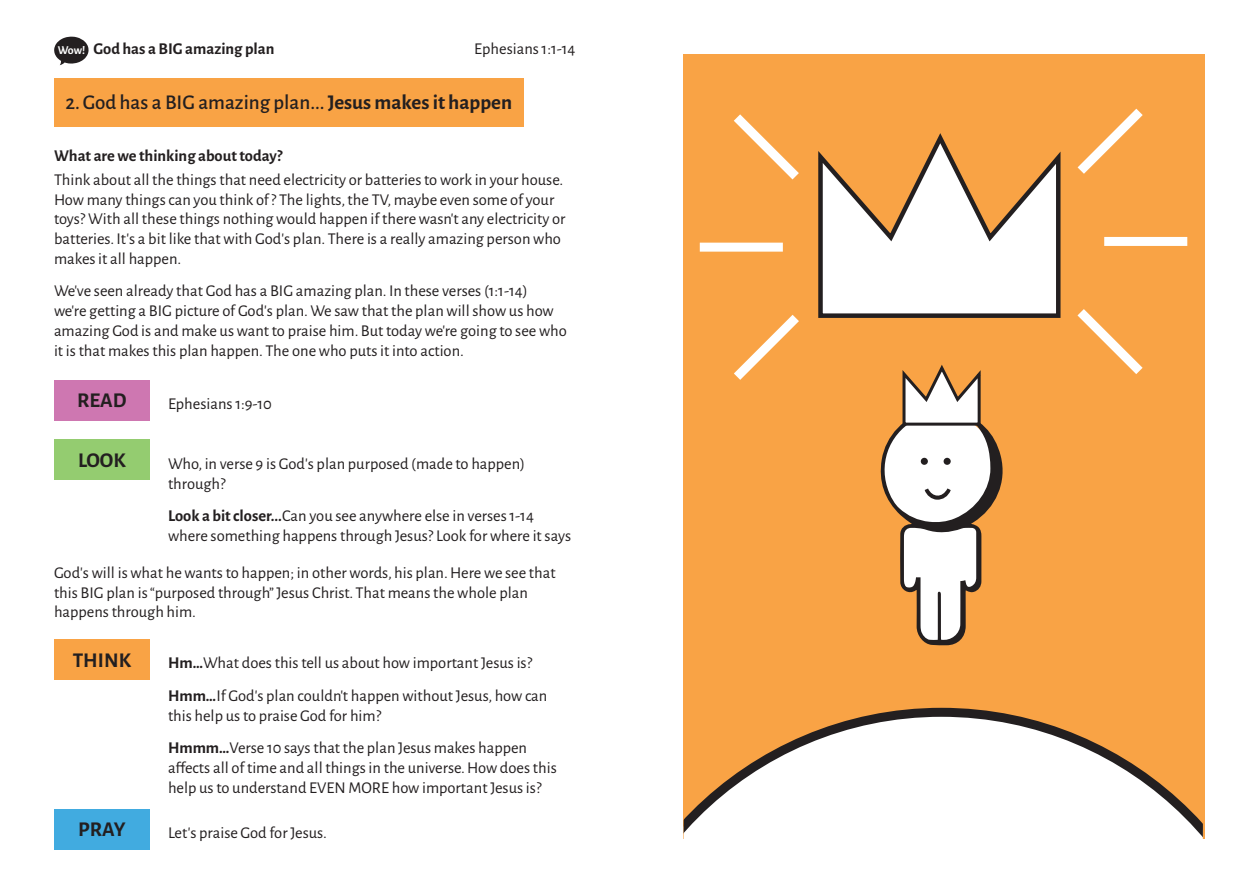
<style>
.page{position:relative;width:1259px;height:893px;background:#fff}
.page>*{position:absolute;margin:0;border:0;box-sizing:border-box;transform-origin:0 0}
.t1{font:500 21px "Alegreya Sans";color:#231f20}
.t2{font:700 21px "Alegreya Sans SC";color:#231f20}
.t3{font:16.5px/19.8px "Alegreya Sans";color:#231f20}
.t4{font:700 16.5px "Alegreya Sans";color:#231f20}
.s1{font-size:12px;color:#fff}
.s2{font-weight:700}
</style>
<div class="page">
<div style="left:54px;top:439px;width:96px;height:41px;background:#94cc70"></div>
<div style="left:54px;top:639px;width:96px;height:41px;background:#f9a345"></div>
<div style="left:54px;top:809px;width:96px;height:40px;background:#41abe0"></div>
<div style="left:54px;top:380px;width:96px;height:41px;background:#ce77b1"></div>
<div style="left:54px;top:78px;width:470px;height:49px;background:#f9a345"></div>
<div style="left:683px;top:54px;width:522px;height:785px;background:#f9a345"></div>
<svg style="left:880px;top:389px;width:123px;height:256px"></svg>
<svg style="left:683px;top:708px;width:520px;height:131px"></svg>
<svg style="left:699px;top:108px;width:489px;height:281px"></svg>
<svg style="left:54px;top:37px;width:35px;height:28px"></svg>
<p class="t4" style="left:58px;top:37px;width:218px"><span class="s1">Wow!</span> God has a BIG amazing plan</p>
<p class="t3" style="left:474px;top:38px;width:103px">Ephesians 1:1-14</p>
<p class="t1" style="left:65px;top:87px;width:448px">2. God has a BIG amazing plan... <span class="s2">Jesus makes it happen</span></p>
<p class="t4" style="left:54px;top:143px;width:230px">What are we thinking about today?</p>
<p class="t3" style="left:54px;top:169px;width:513px">Think about all the things that need electricity or batteries to work in your house.<br>How many things can you think of ? The lights, the TV, maybe even some of your toys? With all these things nothing would happen if there wasn't any electricity or batteries. It's a bit like that with God's plan. There is a really amazing person who makes it all happen.</p>
<p class="t3" style="left:54px;top:280px;width:514px">We've seen already that God has a BIG amazing plan. In these verses (1:1-14)<br>we're getting a BIG picture of God's plan. We saw that the plan will show us how amazing God is and make us want to praise him. But today we're going to see who it is that makes this plan happen. The one who puts it into action.</p>
<p class="t2" style="left:77px;top:385px;width:51px">READ</p>
<p class="t2" style="left:78px;top:445px;width:49px">LOOK</p>
<p class="t3" style="left:168px;top:393px;width:105px">Ephesians 1:9-10</p>
<p class="t3" style="left:168px;top:453px;width:358px">Who, in verse 9 is God's plan purposed (made to happen) through?</p>
<p class="t3" style="left:168px;top:505px;width:405px"><span class="s2">Look a bit closer...</span>Can you see anywhere else in verses 1-14 where something happens through Jesus? Look for where it says</p>
<p class="t3" style="left:54px;top:562px;width:503px">God's will is what he wants to happen; in other words, his plan. Here we see that this BIG plan is “purposed through” Jesus Christ. That means the whole plan happens through him.</p>
<p class="t2" style="left:73px;top:645px;width:60px">THINK</p>
<p class="t2" style="left:78px;top:814px;width:49px">PRAY</p>
<p class="t3" style="left:168px;top:646px;width:381px;line-height:32.4px"><span class="s2">Hm…</span>What does this tell us about how important Jesus is?<br><span class="s2">Hmm…</span>If God's plan couldn't happen without Jesus, how can</p>
<p class="t3" style="left:168px;top:698px;width:360px;line-height:32.4px">this help us to praise God for him?<br><span class="s2">Hmmm…</span>Verse 10 says that the plan Jesus makes happen</p>
<p class="t3" style="left:168px;top:757px;width:390px">affects all of time and all things in the universe. How does this help us to understand EVEN MORE how important Jesus is?</p>
<p class="t3" style="left:168px;top:822px;width:160px">Let's praise God for Jesus.</p>
</div>
